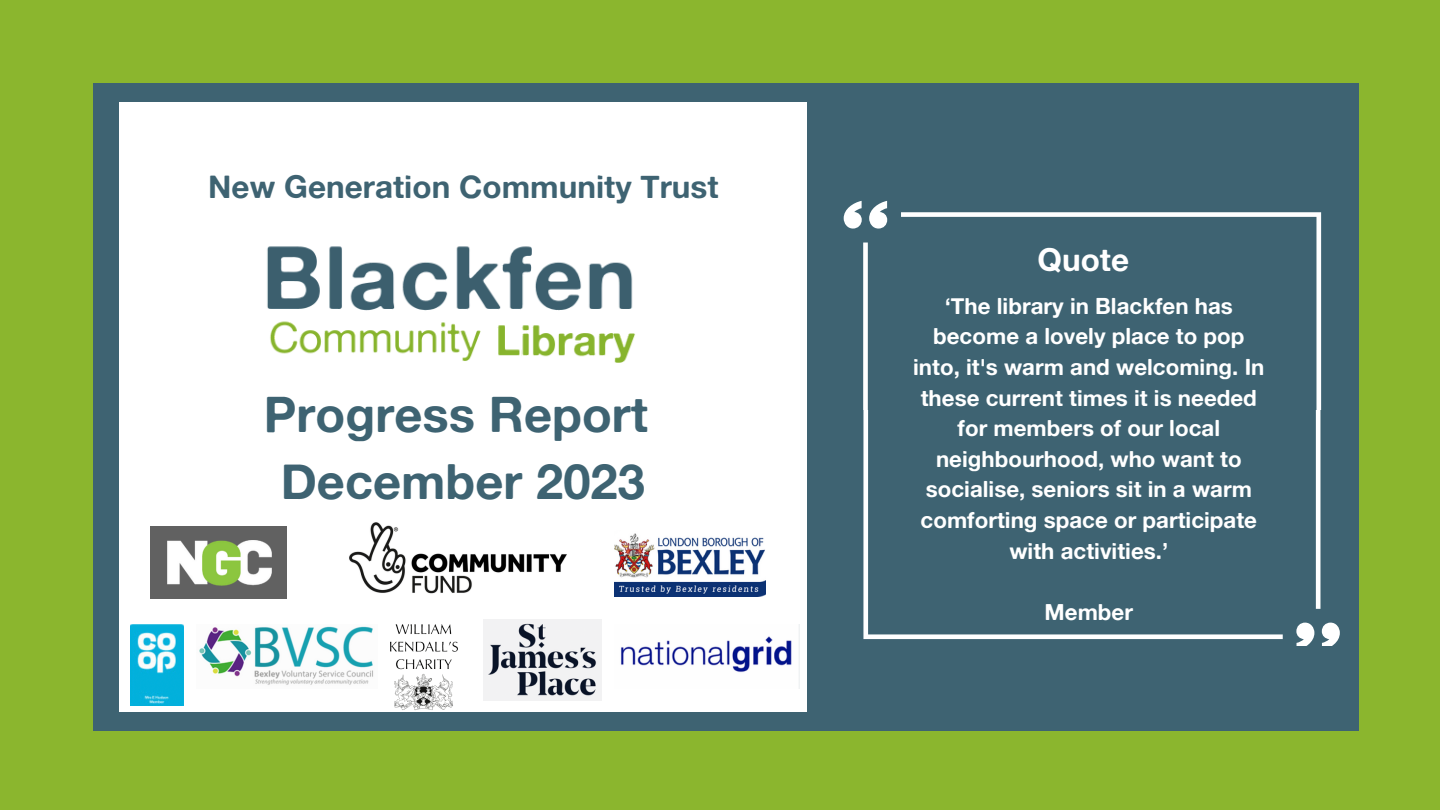
<style>
.page{position:relative;width:1440px;height:810px;background:#8bb62e}
.page>*{position:absolute;margin:0;border:0;box-sizing:border-box;transform-origin:0 0}
.t1{font:48.9px/67.6px "Alte Haas Grotesk Bold";color:#3e6372;text-align:center}
.t2{font:31.5px "Alte Haas Grotesk Bold";color:#3e6372}
.t3{font:31.5px "Alte Haas Grotesk Bold";color:#fff}
.t4{font:22.3px/30.6px "Alte Haas Grotesk Bold";color:#fff;text-align:center}
</style>
<div class="page">
<div style="left:93px;top:83px;width:1265px;height:648px;background:#3e6372"></div>
<div style="left:119px;top:102px;width:688px;height:610px;background:#fff"></div>
<img style="left:267px;top:246px;width:368px;height:117px">
<img style="left:349px;top:522px;width:218px;height:72px">
<svg style="left:901px;top:212px;width:420px;height:198px"></svg>
<svg style="left:863px;top:243px;width:420px;height:167px"></svg>
<svg style="left:843px;top:200px;width:44px;height:29px"></svg>
<svg style="left:864px;top:410px;width:469px;height:230px"></svg>
<svg style="left:1283px;top:410px;width:37px;height:199px"></svg>
<svg style="left:863px;top:410px;width:420px;height:229px"></svg>
<svg style="left:1296px;top:623px;width:18px;height:23px"></svg>
<svg style="left:1322px;top:623px;width:18px;height:23px"></svg>
<div style="left:150px;top:527px;width:137px;height:72px;background:#616161"></div>
<img style="left:167px;top:540px;width:105px;height:46px">
<img style="left:615px;top:533px;width:151px;height:63px">
<img style="left:621px;top:636px;width:171px;height:37px">
<img style="left:131px;top:625px;width:52px;height:81px">
<img style="left:199px;top:626px;width:174px;height:59px">
<img style="left:483px;top:619px;width:118px;height:81px">
<img style="left:390px;top:625px;width:68px;height:85px">
<p class="t2" style="left:208px;top:168px;width:512px">New Generation Community Trust</p>
<p class="t1" style="left:264px;top:379px;width:386px">Progress Report<br>December 2023</p>
<p class="t3" style="left:1037px;top:241px;width:93px">Quote</p>
<p class="t4" style="left:913px;top:290px;width:353px">‘The library in Blackfen has become a lovely place to pop into, it's warm and welcoming. In these current times it is needed for members of our local neighbourhood, who want to socialise, seniors sit in a warm comforting space or participate with activities.’</p>
<p class="t4" style="left:1045px;top:596px;width:90px">Member</p>
</div>
